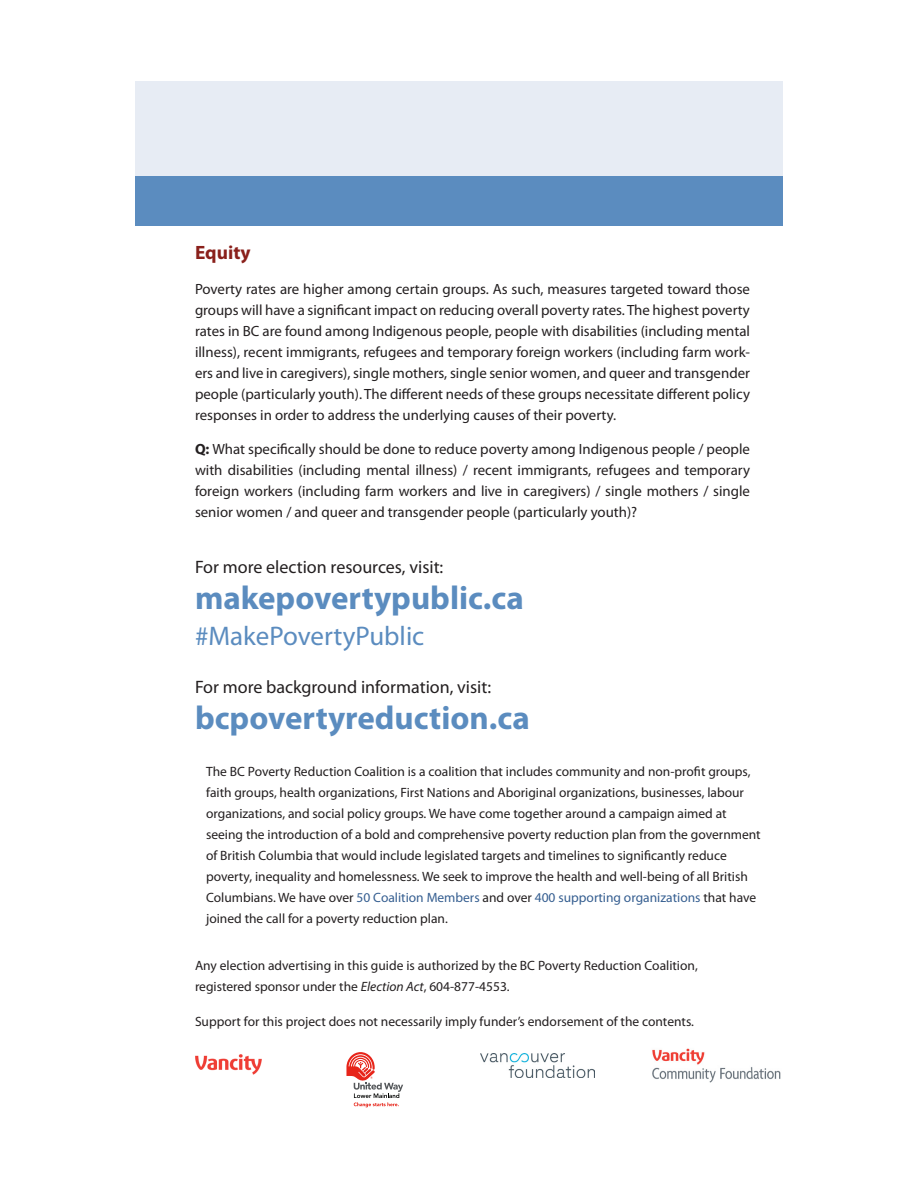
<style>
.page{position:relative;width:918px;height:1188px;background:#fff}
.page>*{position:absolute;margin:0;border:0;box-sizing:border-box;transform-origin:0 0}
.body_text{font:700 33px "Myriad Pro";color:#5b8cbf}
.body_text-2{font:27px "Myriad Pro";color:#5b8cbf}
.head_3_1p4_indent{font:700 19.35px "Myriad Pro";color:#8a201b}
.body_text-3{font:18px "Myriad Pro";color:#231f20}
.body_text_1p4_indent{font:14.85px/21px "Myriad Pro";color:#231f20;text-align:justify}
.body_text-4{font:13.5px/21px "Myriad Pro";color:#231f20}
.s1{font-weight:700}
.s2{color:#365f91}
.s3{font-style:italic}
</style>
<div class="page">
<div style="left:135px;top:81px;width:648px;height:129px;background:#e7ecf4"></div>
<div style="left:135px;top:176px;width:648px;height:50px;background:#5b8cbf"></div>
<img style="left:195px;top:1054px;width:67px;height:21px">
<img style="left:481px;top:1053px;width:114px;height:24px">
<svg style="left:346px;top:1052px;width:57px;height:55px"></svg>
<img style="left:652px;top:1048px;width:129px;height:35px">
<p class="head_3_1p4_indent" style="left:195px;top:242px;width:57px">Equity</p>
<p class="body_text_1p4_indent" style="left:195px;top:279px;width:557px">Poverty rates are higher among certain groups. As such, measures targeted toward those groups will have a significant impact on reducing overall poverty rates. The highest poverty rates in BC are found among Indigenous people, people with disabilities (including mental illness), recent immigrants, refugees and temporary foreign workers (including farm work&shy;ers and live in caregivers), single mothers, single senior women, and queer and transgender people (particularly youth). The different needs of these groups necessitate different policy responses in order to address the underlying causes of their poverty.</p>
<p class="body_text_1p4_indent" style="left:195px;top:439px;width:557px"><span class="s1">Q:</span> What specifically should be done to reduce poverty among Indigenous people / people with disabilities (including mental illness) / recent immigrants, refugees and temporary foreign workers (including farm workers and live in caregivers) / single mothers / single senior women / and queer and transgender people (particularly youth)?</p>
<p class="body_text-3" style="left:195px;top:557px;width:250px">For more election resources, visit:</p>
<p class="body_text" style="left:195px;top:579px;width:330px">makepovertypublic.ca</p>
<p class="body_text-2" style="left:195px;top:621px;width:231px">#MakePovertyPublic</p>
<p class="body_text-3" style="left:195px;top:677px;width:298px">For more background information, visit:</p>
<p class="body_text" style="left:195px;top:699px;width:336px">bcpovertyreduction.ca</p>
<p class="body_text-4" style="left:206px;top:761px;width:556px">The BC Poverty Reduction Coalition is a coalition that includes community and non-profit groups, faith groups, health organizations, First Nations and Aboriginal organizations, businesses, labour organizations, and social policy groups. We have come together around a campaign aimed at seeing the introduction of a bold and comprehensive poverty reduction plan from the government of British Columbia that would include legislated targets and timelines to significantly reduce poverty, inequality and homelessness. We seek to improve the health and well-being of all British Columbians. We have over <span class="s2">50 Coalition Members</span> and over <span class="s2">400 supporting organizations</span> that have joined the call for a poverty reduction plan.</p>
<p class="body_text-4" style="left:195px;top:956px;width:504px">Any election advertising in this guide is authorized by the BC Poverty Reduction Coalition, registered sponsor under the <span class="s3">Election Act</span>, 604-877-4553.</p>
<p class="body_text-4" style="left:195px;top:1011px;width:501px">Support for this project does not necessarily imply funder’s endorsement of the contents.</p>
</div>
